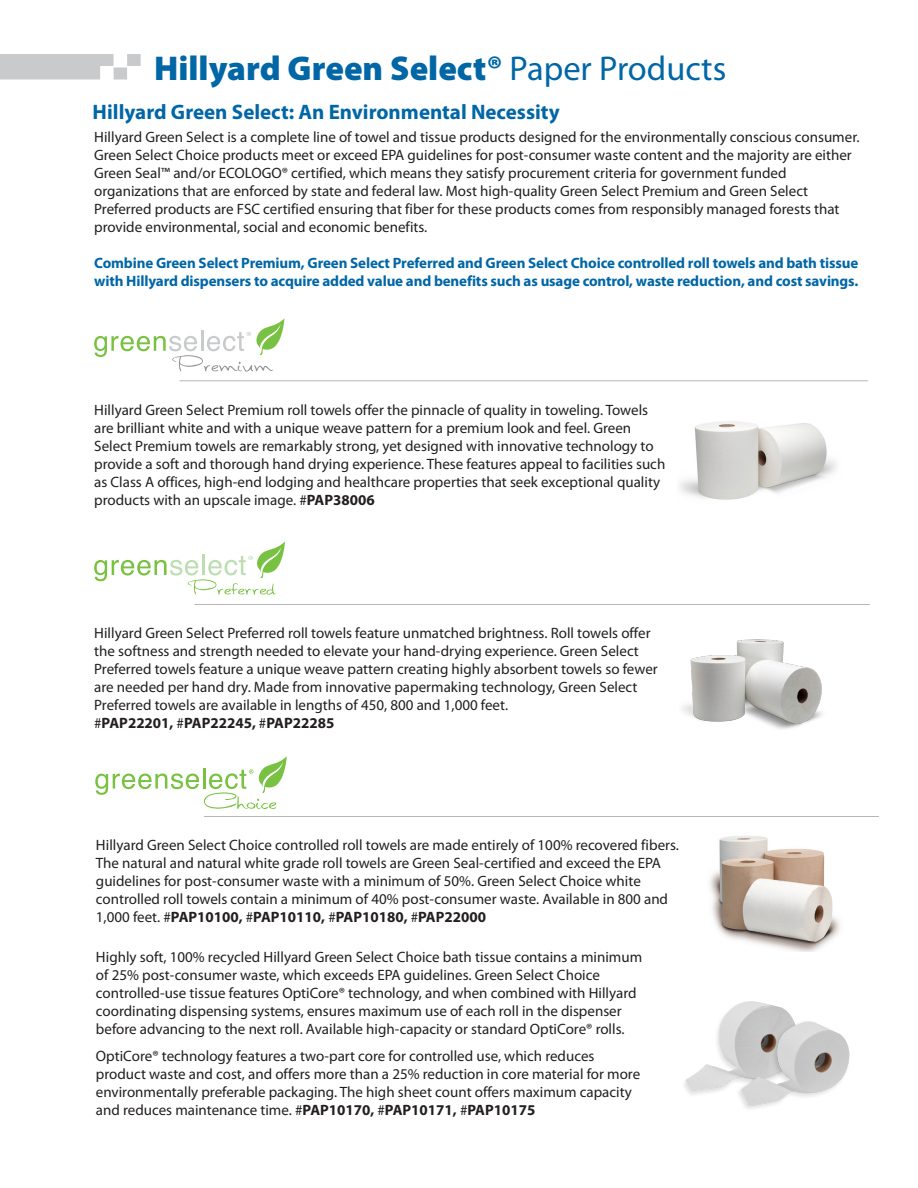
<style>
.page{position:relative;width:918px;height:1188px;background:#fff}
.page>*{position:absolute;margin:0;border:0;box-sizing:border-box;transform-origin:0 0}
.t1{font:900 34.5px "Myriad Pro";color:#0066a6}
.t2{font:700 21px "Myriad Pro";color:#0066a6}
.Body_Last{font:15px/18px "Myriad Pro";color:#231f20}
.Body_Last-2{font:700 15px/18px "Myriad Pro";letter-spacing:-.01em;color:#0066a6}
.Body_Last-3{font:700 15px "Myriad Pro";color:#231f20}
.s1{font-weight:400}
.s2{font-weight:700}
</style>
<div class="page">
<svg style="left:0;top:54px;width:141px;height:26px"></svg>
<img style="left:680px;top:421px;width:156px;height:79px">
<hr style="left:180px;top:381px;width:688px;height:1px;background:#b6b6b8">
<img style="left:682px;top:639px;width:141px;height:90px">
<img style="left:710px;top:836px;width:130px;height:116px">
<hr style="left:195px;top:604px;width:675px;height:1px;background:#b6b6b8">
<svg style="left:94px;top:319px;width:190px;height:53px"></svg>
<svg style="left:94px;top:541px;width:191px;height:54px"></svg>
<svg style="left:95px;top:756px;width:192px;height:53px"></svg>
<hr style="left:204px;top:816px;width:675px;height:1px;background:#b6b6b8">
<div style="left:680px;top:1000px;width:120px;height:97px;background:#231f20;opacity:.14"></div>
<img style="left:686px;top:1001px;width:66px;height:90px">
<div style="left:735px;top:1020px;width:116px;height:92px;background:#231f20;opacity:.14"></div>
<img style="left:741px;top:1021px;width:67px;height:85px">
<p class="t1" style="left:154px;top:45px;width:574px">Hillyard Green Select® <span class="s1">Paper Products</span></p>
<p class="t2" style="left:93px;top:98px;width:469px">Hillyard Green Select: An Environmental Necessity</p>
<p class="Body_Last" style="left:94px;top:128px;width:767px">Hillyard Green Select is a complete line of towel and tissue products designed for the environmentally conscious consumer.<br>Green Select Choice products meet or exceed EPA guidelines for post-consumer waste content and the majority are either Green Seal™ and/or ECOLOGO® certified, which means they satisfy procurement criteria for government funded organizations that are enforced by state and federal law. Most high-quality Green Select Premium and Green Select Preferred products are FSC certified ensuring that fiber for these products comes from responsibly managed forests that provide environmental, social and economic benefits.</p>
<p class="Body_Last-2" style="left:94px;top:254px;width:766px">Combine Green Select Premium, Green Select Preferred and Green Select Choice controlled roll towels and bath tissue with Hillyard dispensers to acquire added value and benefits such as usage control, waste reduction, and cost savings.</p>
<p class="Body_Last" style="left:94px;top:401px;width:573px">Hillyard Green Select Premium roll towels offer the pinnacle of quality in toweling. Towels are brilliant white and with a unique weave pattern for a premium look and feel. Green Select Premium towels are remarkably strong, yet designed with innovative technology to provide a soft and thorough hand drying experience. These features appeal to facilities such as Class A offices, high-end lodging and healthcare properties that seek exceptional quality products with an upscale image. #<span class="s2">PAP38006</span></p>
<p class="Body_Last" style="left:94px;top:624px;width:565px">Hillyard Green Select Preferred roll towels feature unmatched brightness. Roll towels offer the softness and strength needed to elevate your hand-drying experience. Green Select Preferred towels feature a unique weave pattern creating highly absorbent towels so fewer are needed per hand dry. Made from innovative papermaking technology, Green Select Preferred towels are available in lengths of 450, 800 and 1,000 feet.</p>
<p class="Body_Last-3" style="left:94px;top:714px;width:242px"><span class="s1">#</span>PAP22201, <span class="s1">#</span>PAP22245, <span class="s1">#</span>PAP22285</p>
<p class="Body_Last" style="left:96px;top:835px;width:585px">Hillyard Green Select Choice controlled roll towels are made entirely of 100% recovered fibers.<br>The natural and natural white grade roll towels are Green Seal-certified and exceed the EPA guidelines for post-consumer waste with a minimum of 50%. Green Select Choice white controlled roll towels contain a minimum of 40% post-consumer waste. Available in 800 and 1,000 feet. #<span class="s2">PAP10100,</span> #<span class="s2">PAP10110,</span> #<span class="s2">PAP10180,</span> #<span class="s2">PAP22000</span></p>
<p class="Body_Last" style="left:96px;top:948px;width:548px">Highly soft, 100% recycled Hillyard Green Select Choice bath tissue contains a minimum of 25% post-consumer waste, which exceeds EPA guidelines. Green Select Choice controlled-use tissue features OptiCore® technology, and when combined with Hillyard coordinating dispensing systems, ensures maximum use of each roll in the dispenser before advancing to the next roll. Available high-capacity or standard OptiCore® rolls.</p>
<p class="Body_Last" style="left:96px;top:1047px;width:546px">OptiCore® technology features a two-part core for controlled use, which reduces product waste and cost, and offers more than a 25% reduction in core material for more environmentally preferable packaging. The high sheet count offers maximum capacity and reduces maintenance time. #<span class="s2">PAP10170,</span> #<span class="s2">PAP10171,</span> #<span class="s2">PAP10175</span></p>
</div>
